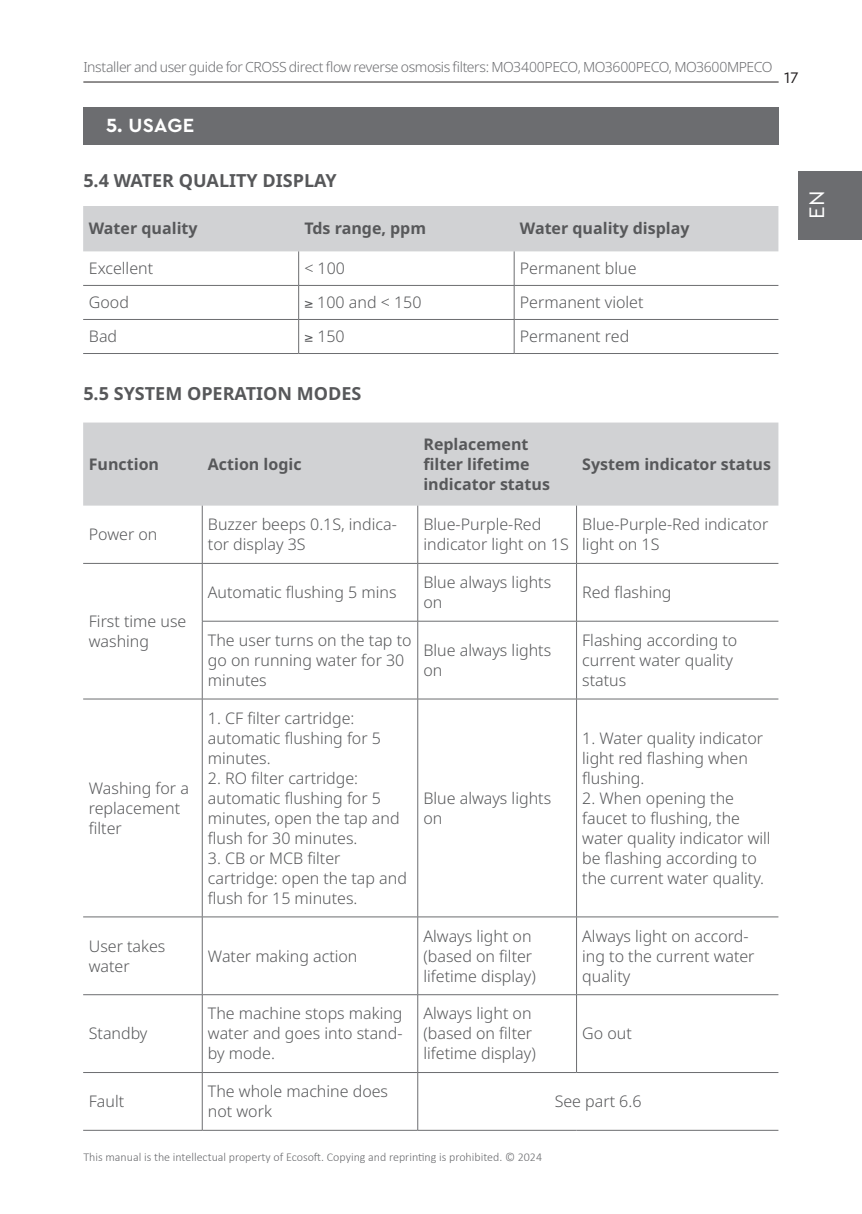
<style>
.page{position:relative;width:862px;height:1214px;background:#fff}
.page>*{position:absolute;margin:0;border:0;box-sizing:border-box;transform-origin:0 0}
.t1{font:22px "Cera PRO";color:#fff}
.t2{font:700 20px "Cera PRO";letter-spacing:.015em;color:#fff}
.t3{font:700 18px "Noto Sans";color:#57585a}
.t4{font:300 16px/20px "Noto Sans";color:#57585a}
.t5{font:700 16px/20px "Noto Sans";color:#57585a}
.t6{font:16px "Cera PRO";color:#231f20}
.t7{font:300 14px "Noto Sans";letter-spacing:-.03em;color:#6c6d70}
.t8{font:300 12px "Calibri";color:#6c6d70}
</style>
<div class="page">
<hr style="left:83px;top:81px;width:695px;height:1px;background:#231f20">
<div style="left:798px;top:171px;width:64px;height:68px;background:#6c6d70"></div>
<div style="left:83px;top:108px;width:695px;height:37px;background:#6c6d70"></div>
<div style="left:83px;top:206px;width:695px;height:45px;background:#d1d2d4"></div>
<hr style="left:298px;top:251px;width:1px;height:34px;background:#6c6d70">
<hr style="left:514px;top:251px;width:1px;height:34px;background:#6c6d70">
<hr style="left:83px;top:285px;width:216px;height:1px;background:#6c6d70">
<hr style="left:299px;top:285px;width:215px;height:1px;background:#6c6d70">
<hr style="left:298px;top:286px;width:1px;height:33px;background:#6c6d70">
<hr style="left:514px;top:285px;width:264px;height:1px;background:#6c6d70">
<hr style="left:514px;top:286px;width:1px;height:33px;background:#6c6d70">
<hr style="left:83px;top:319px;width:216px;height:1px;background:#6c6d70">
<hr style="left:299px;top:319px;width:215px;height:1px;background:#6c6d70">
<hr style="left:298px;top:320px;width:1px;height:33px;background:#6c6d70">
<hr style="left:514px;top:319px;width:264px;height:1px;background:#6c6d70">
<hr style="left:514px;top:320px;width:1px;height:33px;background:#6c6d70">
<hr style="left:83px;top:353px;width:216px;height:1px;background:#6c6d70">
<hr style="left:299px;top:353px;width:215px;height:1px;background:#6c6d70">
<hr style="left:514px;top:353px;width:264px;height:1px;background:#6c6d70">
<div style="left:83px;top:422px;width:695px;height:83px;background:#d1d2d4"></div>
<hr style="left:202px;top:505px;width:1px;height:58px;background:#6c6d70">
<hr style="left:417px;top:505px;width:1px;height:58px;background:#6c6d70">
<hr style="left:576px;top:505px;width:1px;height:58px;background:#6c6d70">
<hr style="left:83px;top:563px;width:119px;height:1px;background:#6c6d70">
<hr style="left:202px;top:563px;width:216px;height:1px;background:#6c6d70">
<hr style="left:202px;top:563px;width:1px;height:58px;background:#6c6d70">
<hr style="left:418px;top:563px;width:158px;height:1px;background:#6c6d70">
<hr style="left:417px;top:563px;width:1px;height:58px;background:#6c6d70">
<hr style="left:576px;top:563px;width:202px;height:1px;background:#6c6d70">
<hr style="left:576px;top:563px;width:1px;height:58px;background:#6c6d70">
<hr style="left:202px;top:620px;width:216px;height:1px;background:#6c6d70">
<hr style="left:202px;top:621px;width:1px;height:77px;background:#6c6d70">
<hr style="left:418px;top:620px;width:158px;height:1px;background:#6c6d70">
<hr style="left:417px;top:621px;width:1px;height:77px;background:#6c6d70">
<hr style="left:576px;top:620px;width:202px;height:1px;background:#6c6d70">
<hr style="left:576px;top:621px;width:1px;height:77px;background:#6c6d70">
<hr style="left:83px;top:698px;width:119px;height:1px;background:#6c6d70">
<hr style="left:202px;top:698px;width:216px;height:1px;background:#6c6d70">
<hr style="left:202px;top:699px;width:1px;height:217px;background:#6c6d70">
<hr style="left:418px;top:698px;width:158px;height:1px;background:#6c6d70">
<hr style="left:417px;top:699px;width:1px;height:217px;background:#6c6d70">
<hr style="left:576px;top:698px;width:202px;height:1px;background:#6c6d70">
<hr style="left:576px;top:699px;width:1px;height:217px;background:#6c6d70">
<hr style="left:83px;top:916px;width:119px;height:1px;background:#6c6d70">
<hr style="left:202px;top:916px;width:216px;height:1px;background:#6c6d70">
<hr style="left:202px;top:917px;width:1px;height:77px;background:#6c6d70">
<hr style="left:418px;top:916px;width:158px;height:1px;background:#6c6d70">
<hr style="left:417px;top:917px;width:1px;height:77px;background:#6c6d70">
<hr style="left:576px;top:916px;width:202px;height:1px;background:#6c6d70">
<hr style="left:576px;top:917px;width:1px;height:77px;background:#6c6d70">
<hr style="left:83px;top:994px;width:119px;height:1px;background:#6c6d70">
<hr style="left:202px;top:994px;width:216px;height:1px;background:#6c6d70">
<hr style="left:202px;top:994px;width:1px;height:78px;background:#6c6d70">
<hr style="left:418px;top:994px;width:158px;height:1px;background:#6c6d70">
<hr style="left:417px;top:994px;width:1px;height:78px;background:#6c6d70">
<hr style="left:576px;top:994px;width:202px;height:1px;background:#6c6d70">
<hr style="left:576px;top:994px;width:1px;height:78px;background:#6c6d70">
<hr style="left:83px;top:1072px;width:119px;height:1px;background:#6c6d70">
<hr style="left:202px;top:1072px;width:216px;height:1px;background:#6c6d70">
<hr style="left:202px;top:1072px;width:1px;height:57px;background:#6c6d70">
<hr style="left:418px;top:1072px;width:158px;height:1px;background:#6c6d70">
<hr style="left:417px;top:1072px;width:1px;height:57px;background:#6c6d70">
<hr style="left:576px;top:1072px;width:202px;height:1px;background:#6c6d70">
<hr style="left:83px;top:1129px;width:119px;height:1px;background:#6c6d70">
<hr style="left:202px;top:1129px;width:216px;height:1px;background:#6c6d70">
<hr style="left:418px;top:1129px;width:158px;height:1px;background:#6c6d70">
<hr style="left:576px;top:1129px;width:202px;height:1px;background:#6c6d70">
<p class="t7" style="left:83px;top:57px;width:691px">Installer and user guide for CROSS direct flow reverse osmosis filters: MO3400PECO, MO3600PECO, MO3600MPECO</p>
<p class="t6" style="left:784px;top:67px;width:16px">17</p>
<p class="t2" style="left:106px;top:112px;width:90px">5. USAGE</p>
<p class="t3" style="left:83px;top:168px;width:255px">5.4 WATER QUALITY DISPLAY</p>
<p class="t5" style="left:89px;top:219px;width:110px">Water quality</p>
<p class="t5" style="left:304px;top:219px;width:123px">Tds range, ppm</p>
<p class="t5" style="left:520px;top:219px;width:171px">Water quality display</p>
<p class="t4" style="left:89px;top:259px;width:66px">Excellent</p>
<p class="t4" style="left:304px;top:259px;width:42px">&lt; 100</p>
<p class="t4" style="left:520px;top:259px;width:118px">Permanent blue</p>
<p class="t4" style="left:89px;top:293px;width:42px">Good</p>
<p class="t4" style="left:304px;top:293px;width:119px">≥ 100 and &lt; 150</p>
<p class="t4" style="left:520px;top:293px;width:125px">Permanent violet</p>
<p class="t4" style="left:89px;top:327px;width:30px">Bad</p>
<p class="t4" style="left:304px;top:327px;width:42px">≥ 150</p>
<p class="t4" style="left:520px;top:327px;width:111px">Permanent red</p>
<h1 class="t1" style="left:802px;top:219px;width:30px;rotate:-90deg">EN</h1>
<p class="t3" style="left:83px;top:380px;width:280px">5.5 SYSTEM OPERATION MODES</p>
<p class="t5" style="left:89px;top:454px;width:72px">Function</p>
<p class="t5" style="left:208px;top:454px;width:95px">Action logic</p>
<p class="t5" style="left:423px;top:434px;width:128px">Replacement filter lifetime indicator status</p>
<p class="t5" style="left:582px;top:454px;width:190px">System indicator status</p>
<p class="t4" style="left:89px;top:525px;width:70px">Power on</p>
<p class="t4" style="left:208px;top:515px;width:190px">Buzzer beeps 0.1S, indica&shy;tor display 3S</p>
<p class="t4" style="left:423px;top:515px;width:147px">Blue-Purple-Red indicator light on 1S</p>
<p class="t4" style="left:582px;top:515px;width:188px">Blue-Purple-Red indicator light on 1S</p>
<p class="t4" style="left:89px;top:611px;width:99px">First time use washing</p>
<p class="t4" style="left:89px;top:778px;width:102px">Washing for a replacement filter</p>
<p class="t4" style="left:208px;top:582px;width:190px">Automatic flushing 5 mins</p>
<p class="t4" style="left:423px;top:572px;width:129px">Blue always lights on</p>
<p class="t4" style="left:582px;top:582px;width:91px">Red flashing</p>
<p class="t4" style="left:208px;top:630px;width:205px">The user turns on the tap to go on running water for 30 minutes</p>
<p class="t4" style="left:423px;top:640px;width:129px">Blue always lights on</p>
<p class="t4" style="left:582px;top:630px;width:157px">Flashing according to current water quality status</p>
<p class="t4" style="left:208px;top:708px;width:175px">1. CF filter cartridge: automatic flushing for 5 minutes.</p>
<p class="t4" style="left:208px;top:768px;width:193px">2. RO filter cartridge: automatic flushing for 5 minutes, open the tap and flush for 30 minutes.</p>
<p class="t4" style="left:208px;top:848px;width:201px">3. CB or MCB filter cartridge: open the tap and flush for 15 minutes.</p>
<p class="t4" style="left:423px;top:788px;width:129px">Blue always lights on</p>
<p class="t4" style="left:582px;top:728px;width:182px">1. Water quality indicator light red flashing when flushing.</p>
<p class="t4" style="left:582px;top:788px;width:190px">2. When opening the faucet to flushing, the water quality indicator will be flashing according to the current water quality.</p>
<p class="t4" style="left:89px;top:936px;width:78px">User takes water</p>
<p class="t4" style="left:208px;top:946px;width:151px">Water making action</p>
<p class="t4" style="left:423px;top:926px;width:114px">Always light on (based on filter lifetime display)</p>
<p class="t4" style="left:582px;top:926px;width:174px">Always light on accord&shy;ing to the current water quality</p>
<p class="t4" style="left:89px;top:1023px;width:60px">Standby</p>
<p class="t4" style="left:208px;top:1003px;width:196px;text-align:justify">The machine stops making water and goes into stand&shy;by mode.</p>
<p class="t4" style="left:423px;top:1003px;width:114px">Always light on (based on filter lifetime display)</p>
<p class="t4" style="left:582px;top:1023px;width:51px">Go out</p>
<p class="t4" style="left:89px;top:1091px;width:37px">Fault</p>
<p class="t4" style="left:208px;top:1081px;width:182px">The whole machine does not work</p>
<p class="t4" style="left:555px;top:1091px;width:88px">See part 6.6</p>
<p class="t8" style="left:83px;top:1148px;width:460px">This manual is the intellectual property of Ecosoft. Copying and reprinting is prohibited. © 2024</p>
</div>
